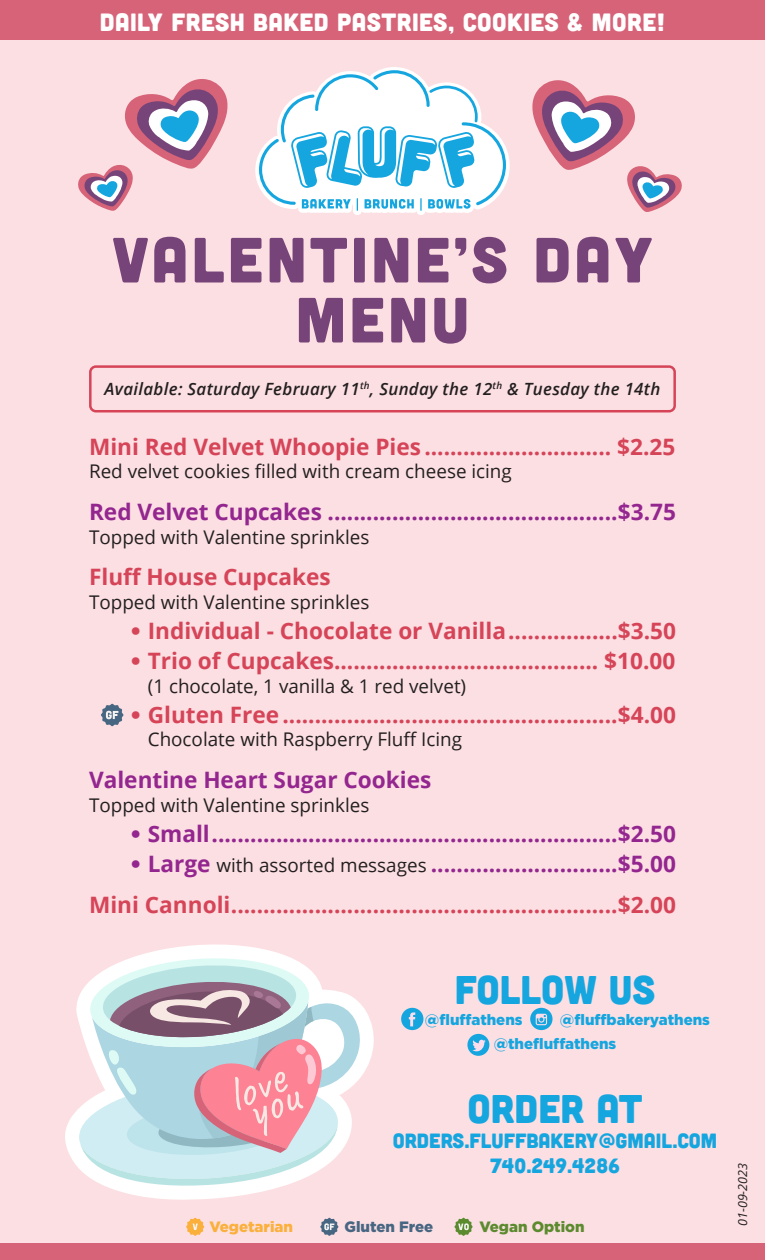
<style>
.page{position:relative;width:765px;height:1260px;background:#fcdfe3}
.page>*{position:absolute;margin:0;border:0;box-sizing:border-box;transform-origin:0 0}
.t1{font:63.75px "Cubano";letter-spacing:.05em;color:#774479}
.t2{font:40px "Cubano";color:#16a6df}
.t3{font:25px "Cubano";letter-spacing:.02em;color:#fff}
.t4{font:700 22.62px "Open Sans";color:#d64458}
.t5{font:700 22.62px "Open Sans";color:#94268f}
.t6{font:20.62px "Cubano";color:#16a6df}
.t7{font:18.88px "Open Sans";color:#231f20}
.t8{font:italic 600 16.88px "Open Sans";letter-spacing:.02em;color:#231f20}
.t9{font:900 15px/23.8px "Gotham";color:#16a6df}
.t10{font:900 15px "Gotham";color:#5c8a2e}
.t11{font:900 15px "Gotham";color:#fab03b}
.t12{font:900 15px "Gotham";color:#476682}
.t13{font:italic 12.5px "Open Sans";color:#231f20}
.s1{font-family:"Gotham";font-weight:900}
.s2{font-weight:400;font-size:18.88px;color:#231f20}
</style>
<div class="page">
<div style="left:0;top:0;width:765px;height:40px;background:#d66378"></div>
<div style="left:0;top:1244px;width:765px;height:16px;background:#d66378"></div>
<svg style="left:101px;top:704px;width:22px;height:22px"></svg>
<svg style="left:455px;top:1218px;width:18px;height:18px"></svg>
<svg style="left:320px;top:1218px;width:18px;height:18px"></svg>
<svg style="left:186px;top:1218px;width:18px;height:18px"></svg>
<svg style="left:530px;top:1008px;width:23px;height:22px"></svg>
<svg style="left:536px;top:1014px;width:11px;height:11px"></svg>
<div style="left:401px;top:1008px;width:22px;height:22px;background:#16a6df;border-radius:50%"></div>
<svg style="left:409px;top:1012px;width:6px;height:14px"></svg>
<div style="left:467px;top:1034px;width:22px;height:22px;background:#16a6df;border-radius:50%"></div>
<svg style="left:472px;top:1040px;width:14px;height:11px"></svg>
<svg style="left:255px;top:67px;width:255px;height:148px"></svg>
<svg style="left:532px;top:80px;width:150px;height:132px"></svg>
<svg style="left:78px;top:79px;width:150px;height:132px"></svg>
<svg style="left:65px;top:944px;width:309px;height:256px"></svg>
<svg style="left:77px;top:955px;width:286px;height:234px;background:#d3cdd5"></svg>
<div style="left:89px;top:365px;width:587px;height:47px;border:2px solid #d64458;border-radius:6px"></div>
<p class="t3" style="left:100px;top:6px;width:567px">DAILY FRESH BAKED PASTRIES, COOKIES &amp; MORE!</p>
<p class="t1" style="left:112px;top:219px;width:542px">VALENTINE’S DAY</p>
<p class="t1" style="left:296px;top:279px;width:175px">MENU</p>
<p class="t8" style="left:105px;top:377px;width:557px">Available: Saturday February 11<sup>th</sup>, Sunday the 12<sup>th</sup> &amp; Tuesday the 14th</p>
<p class="t4" style="left:89px;top:431px;width:588px">Mini Red Velvet Whoopie Pies ............................. $2.25</p>
<p class="t7" style="left:89px;top:459px;width:424px">Red velvet cookies filled with cream cheese icing</p>
<p class="t5" style="left:89px;top:496px;width:588px">Red Velvet Cupcakes .............................................$3.75</p>
<p class="t7" style="left:89px;top:524px;width:282px">Topped with Valentine sprinkles</p>
<p class="t4" style="left:89px;top:561px;width:243px">Fluff House Cupcakes</p>
<p class="t7" style="left:89px;top:589px;width:282px">Topped with Valentine sprinkles</p>
<p class="t4" style="left:130px;top:615px;width:547px"><span class="s1">•</span> Individual - Chocolate or Vanilla.................$3.50</p>
<p class="t4" style="left:130px;top:645px;width:547px"><span class="s1">•</span> Trio of Cupcakes......................................... $10.00</p>
<p class="t7" style="left:148px;top:673px;width:320px">(1 chocolate, 1 vanilla &amp; 1 red velvet)</p>
<p class="t4" style="left:130px;top:698px;width:547px"><span class="s1">•</span> Gluten Free....................................................$4.00</p>
<p class="t7" style="left:148px;top:727px;width:316px">Chocolate with Raspberry Fluff Icing</p>
<p class="t5" style="left:89px;top:764px;width:344px">Valentine Heart Sugar Cookies</p>
<p class="t7" style="left:89px;top:792px;width:282px">Topped with Valentine sprinkles</p>
<p class="t5" style="left:130px;top:817px;width:547px"><span class="s1">•</span> Small...............................................................$2.50</p>
<p class="t5" style="left:130px;top:847px;width:547px"><span class="s1">•</span> Large <span class="s2">with assorted messages</span> .............................$5.00</p>
<p class="t4" style="left:89px;top:889px;width:588px">Mini Cannoli............................................................$2.00</p>
<p class="t2" style="left:455px;top:964px;width:202px">FOLLOW US</p>
<p class="t9" style="left:425px;top:1007px;width:99px">@fluffathens</p>
<p class="t9" style="left:494px;top:1007px;width:218px;text-indent:66px">@fluffbakeryathens @thefluffathens</p>
<p class="t2" style="left:468px;top:1083px;width:176px">ORDER AT</p>
<p class="t6" style="left:393px;top:1128px;width:326px">ORDERS.FLUFFBAKERY@GMAIL.COM</p>
<p class="t6" style="left:490px;top:1153px;width:131px">740.249.4286</p>
<p class="t11" style="left:210px;top:1218px;width:85px">Vegetarian</p>
<p class="t12" style="left:345px;top:1218px;width:90px">Gluten Free</p>
<p class="t10" style="left:480px;top:1218px;width:106px">Vegan Option</p>
<p class="t13" style="left:734px;top:1226px;width:64px;rotate:-90deg">01-09-2023</p>
</div>
